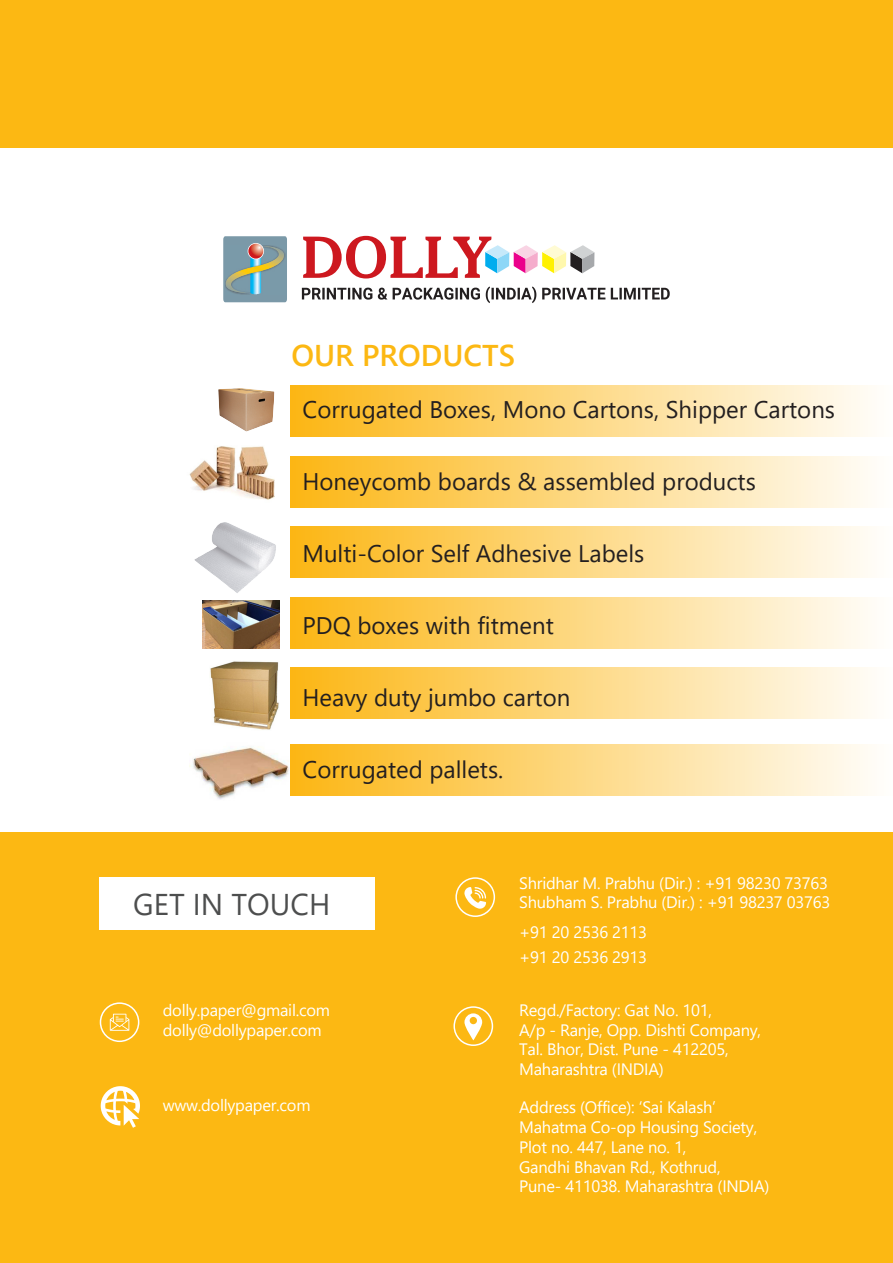
<style>
.page{position:relative;width:893px;height:1263px;background:#fff}
.page>*{position:absolute;margin:0;border:0;box-sizing:border-box;transform-origin:0 0}
.t1{font:600 30px "Segoe UI";color:#fcb813}
.t2{font:30px "Segoe UI";color:#4d4e4e}
.t3{font:24px "Segoe UI";color:#231f20}
.t4{font:16.5px/19.8px "Segoe UI";letter-spacing:-.015em;color:#fff}
</style>
<div class="page">
<img style="left:189px;top:744px;width:102px;height:56px">
<div style="left:291px;top:386px;width:602px;height:51px;background:linear-gradient(to right,#fcb614,#fffefd)"></div>
<div style="left:291px;top:456px;width:602px;height:51px;background:linear-gradient(to right,#fcb614,#fffefd)"></div>
<div style="left:291px;top:527px;width:602px;height:51px;background:linear-gradient(to right,#fcb614,#fffefd)"></div>
<div style="left:291px;top:597px;width:602px;height:51px;background:linear-gradient(to right,#fcb614,#fffefd)"></div>
<div style="left:291px;top:668px;width:602px;height:51px;background:linear-gradient(to right,#fcb614,#fffefd)"></div>
<div style="left:291px;top:744px;width:602px;height:51px;background:linear-gradient(to right,#fcb614,#fffefd)"></div>
<img style="left:189px;top:446px;width:86px;height:54px">
<div style="left:0;top:832px;width:893px;height:431px;background:#fcb813"></div>
<div style="left:100px;top:877px;width:275px;height:52px;background:#fff"></div>
<svg style="left:455px;top:877px;width:40px;height:40px"></svg>
<svg style="left:453px;top:1006px;width:40px;height:40px"></svg>
<svg style="left:100px;top:1002px;width:39px;height:40px"></svg>
<div style="left:0;top:0;width:893px;height:148px;background:#fcb813"></div>
<svg style="left:223px;top:236px;width:64px;height:66px"></svg>
<img style="left:224px;top:246px;width:62px;height:47px">
<div style="left:248px;top:243px;width:16px;height:16px;border:1px solid #fff;border-radius:50%"></div>
<svg style="left:248px;top:244px;width:15px;height:15px"></svg>
<svg style="left:302px;top:286px;width:368px;height:17px"></svg>
<svg style="left:303px;top:236px;width:291px;height:42px"></svg>
<img style="left:218px;top:385px;width:85px;height:50px">
<img style="left:194px;top:522px;width:82px;height:71px">
<svg style="left:101px;top:1086px;width:39px;height:42px"></svg>
<img style="left:203px;top:600px;width:76px;height:49px">
<img style="left:210px;top:661px;width:69px;height:69px">
<h1 class="t1" style="left:291px;top:327px;width:225px">OUR PRODUCTS</h1>
<h2 class="t3" style="left:302px;top:386px;width:534px">Corrugated Boxes, Mono Cartons, Shipper Cartons</h2>
<h2 class="t3" style="left:302px;top:458px;width:455px">Honeycomb boards &amp; assembled products</h2>
<h2 class="t3" style="left:302px;top:530px;width:343px">Multi-Color Self Adhesive Labels</h2>
<h2 class="t3" style="left:302px;top:602px;width:253px">PDQ boxes with fitment</h2>
<h2 class="t3" style="left:302px;top:674px;width:269px">Heavy duty jumbo carton</h2>
<h2 class="t3" style="left:302px;top:746px;width:202px">Corrugated pallets.</h2>
<p class="t4" style="left:519px;top:871px;width:310px">Shridhar M. Prabhu (Dir.) : +91 98230 73763</p>
<h1 class="t2" style="left:133px;top:876px;width:199px">GET IN TOUCH</h1>
<p class="t4" style="left:519px;top:891px;width:313px">Shubham S. Prabhu (Dir.) : +91 98237 03763</p>
<p class="t4" style="left:519px;top:920px;width:129px">+91 20 2536 2113</p>
<p class="t4" style="left:163px;top:998px;width:169px">dolly.paper@gmail.com dolly@dollypaper.com</p>
<p class="t4" style="left:163px;top:1094px;width:149px">www.dollypaper.com</p>
<p class="t4" style="left:519px;top:946px;width:129px">+91 20 2536 2913</p>
<p class="t4" style="left:519px;top:998px;width:243px">Regd./Factory: Gat No. 101,<br>A/p - Ranje, Opp. Dishti Company,<br>Tal. Bhor, Dist. Pune - 412205,<br>Maharashtra (INDIA)</p>
<p class="t4" style="left:519px;top:1096px;width:252px">Address (Office): ‘Sai Kalash’<br>Mahatma Co-op Housing Society,<br>Plot no. 447, Lane no. 1,<br>Gandhi Bhavan Rd., Kothrud,<br>Pune- 411038. Maharashtra (INDIA)</p>
</div>
